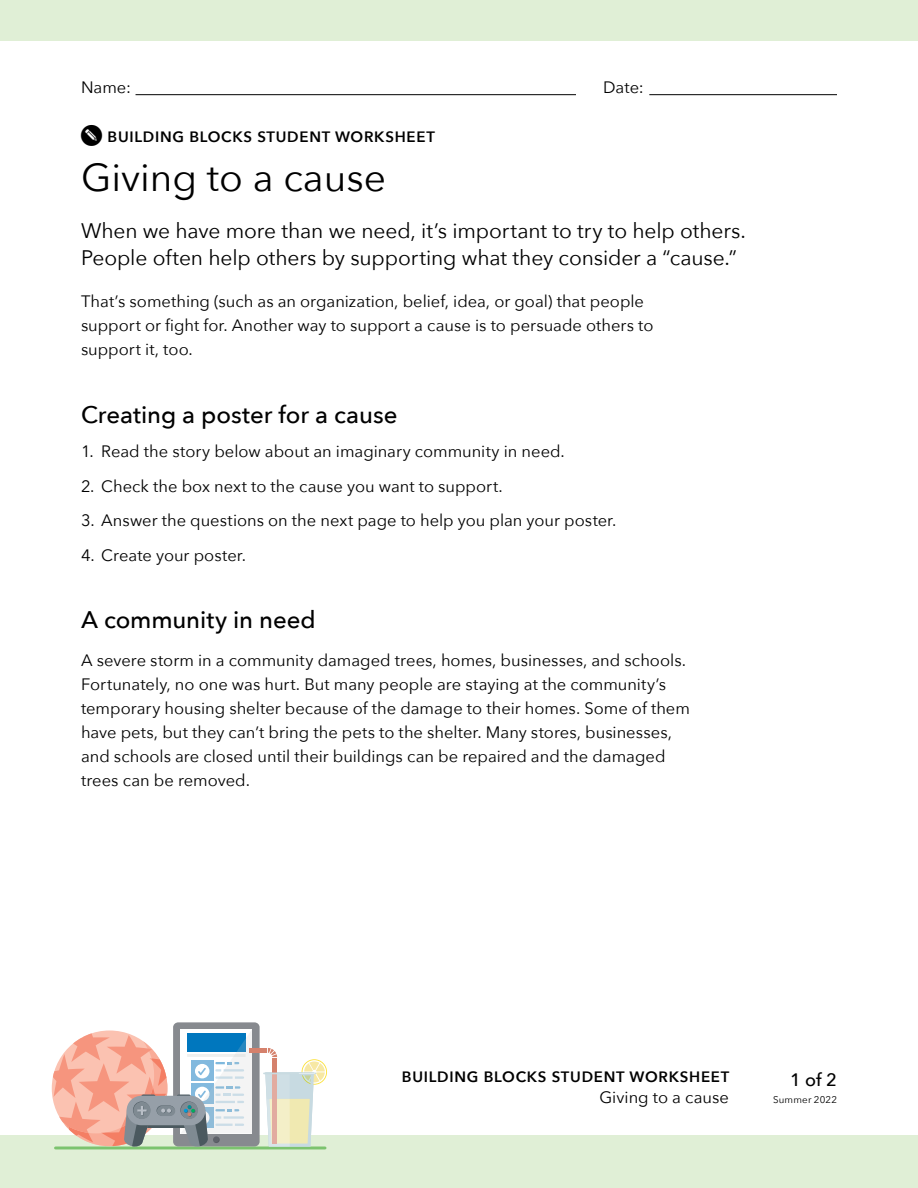
<style>
.page{position:relative;width:918px;height:1188px;background:#fff}
.page>*{position:absolute;margin:0;border:0;box-sizing:border-box;transform-origin:0 0}
.t1{font:39px "Avenir Next";color:#000}
.t2{font:500 24px "Avenir Next";letter-spacing:-.005em;color:#000}
.Intro_Paragraph_belo{font:21px/27px "Avenir Next";letter-spacing:-.005em;color:#000}
.t3{font:500 18px "Avenir Next";color:#000}
.Paragraph{font:16.5px/24px "Avenir Next";color:#000}
.t4{font:600 15px "Avenir Next";letter-spacing:.05em;color:#000}
.t5{font:9.75px "Avenir Next";letter-spacing:.02em;color:#000}
</style>
<div class="page">
<div style="left:0;top:0;width:918px;height:40px;background:#e0efd6"></div>
<div style="left:0;top:1135px;width:918px;height:53px;background:#e0efd6"></div>
<hr style="left:56px;top:1147px;width:269px;height:2px;background:#7cc36f">
<div style="left:173px;top:1022px;width:87px;height:124px;background:#878a8f;border-radius:5px"></div>
<svg style="left:302px;top:1059px;width:25px;height:26px"></svg>
<div style="left:250px;top:1048px;width:17px;height:5px;background:#d5816c"></div>
<hr style="left:264px;top:1073px;width:51px;height:1px;background:#c9dbe1">
<svg style="left:265px;top:1048px;width:60px;height:99px"></svg>
<div style="left:143px;top:1122px;width:47px;height:6px;background:#546268"></div>
<div style="left:127px;top:1096px;width:78px;height:29px;background:#969fa8;border-radius:15px"></div>
<svg style="left:179px;top:1029px;width:73px;height:118px"></svg>
<div style="left:157px;top:1106px;width:18px;height:10px;background:#7f8a92;border-radius:5px"></div>
<svg style="left:53px;top:1033px;width:119px;height:114px"></svg>
<hr style="left:136px;top:94px;width:440px;height:1px;background:#000">
<hr style="left:649px;top:94px;width:188px;height:1px;background:#000">
<p class="Paragraph" style="left:81px;top:75px;width:51px">Name:</p>
<p class="Paragraph" style="left:603px;top:75px;width:42px">Date:</p>
<p class="t4" style="left:108px;top:124px;width:329px">BUILDING BLOCKS STUDENT WORKSHEET</p>
<h1 class="t1" style="left:81px;top:144px;width:307px">Giving to a cause</h1>
<p class="Intro_Paragraph_belo" style="left:81px;top:216px;width:667px">When we have more than we need, it’s important to try to help others.<br>People often help others by supporting what they consider a “cause.”</p>
<p class="Paragraph" style="left:81px;top:289px;width:574px">That’s something (such as an organization, belief, idea, or goal) that people support or fight for. Another way to support a cause is to persuade others to support it, too.</p>
<h2 class="t2" style="left:81px;top:394px;width:318px">Creating a poster for a cause</h2>
<p class="Paragraph" style="left:81px;top:439px;width:485px">1. Read the story below about an imaginary community in need.</p>
<p class="Paragraph" style="left:81px;top:473px;width:423px">2. Check the box next to the cause you want to support.</p>
<p class="Paragraph" style="left:81px;top:508px;width:537px">3. Answer the questions on the next page to help you plan your poster.</p>
<p class="Paragraph" style="left:81px;top:542px;width:167px">4. Create your poster.</p>
<h2 class="t2" style="left:81px;top:599px;width:236px">A community in need</h2>
<p class="Paragraph" style="left:81px;top:647px;width:610px">A severe storm in a community damaged trees, homes, businesses, and schools.<br>Fortunately, no one was hurt. But many people are staying at the community’s temporary housing shelter because of the damage to their homes. Some of them have pets, but they can’t bring the pets to the shelter. Many stores, businesses, and schools are closed until their buildings can be repaired and the damaged trees can be removed.</p>
<p class="t4" style="left:402px;top:1064px;width:329px">BUILDING BLOCKS STUDENT WORKSHEET</p>
<p class="t3" style="left:790px;top:1065px;width:48px">1 of 2</p>
<p class="Paragraph" style="left:599px;top:1085px;width:131px">Giving to a cause</p>
<p class="t5" style="left:773px;top:1092px;width:65px">Summer 2022</p>
</div>
